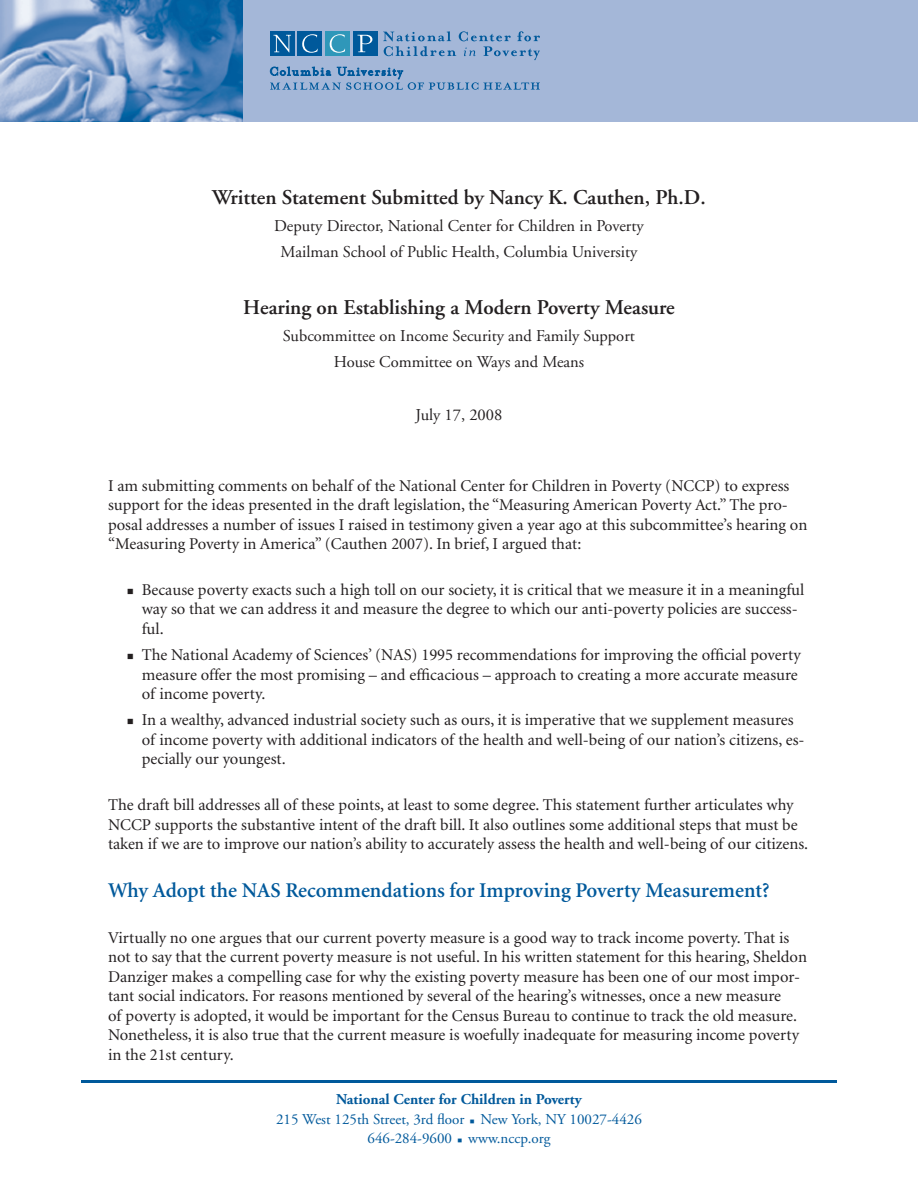
<style>
.page{position:relative;width:918px;height:1188px;background:#fff}
.page>*{position:absolute;margin:0;border:0;box-sizing:border-box;transform-origin:0 0}
.text{font:600 21px "Adobe Garamond";color:#231f20}
.bullet2{font:600 21px "Minion";color:#00599b}
.bullet2-2{font:16.5px/19.5px "Minion";color:#231f20}
.text-2{font:16.5px "Adobe Garamond";color:#231f20}
.t1{font:15px "Adobe Garamond";color:#00599b}
.t2{font:700 15px "Adobe Garamond";color:#00599b}
.s1{font-family:"Universal Newswith Comm Pi";font-size:10.5px}
.s2{font-family:"Universal Newswith Comm Pi";font-size:7.5px}
</style>
<div class="page">
<div style="left:216px;top:0;width:702px;height:122px;background:#a4b7d8"></div>
<svg style="left:383px;top:31px;width:157px;height:29px"></svg>
<div style="left:270px;top:31px;width:25px;height:25px;background:#00599b"></div>
<div style="left:298px;top:31px;width:24px;height:25px;background:#00599b"></div>
<div style="left:325px;top:31px;width:25px;height:25px;background:#2f97b9"></div>
<div style="left:353px;top:31px;width:24px;height:25px;background:#00599b"></div>
<svg style="left:274px;top:35px;width:17px;height:17px"></svg>
<svg style="left:330px;top:34px;width:15px;height:19px"></svg>
<svg style="left:357px;top:35px;width:15px;height:17px"></svg>
<svg style="left:302px;top:34px;width:16px;height:19px"></svg>
<svg style="left:270px;top:67px;width:270px;height:23px"></svg>
<img style="left:0;top:0;width:243px;height:122px">
<hr style="left:81px;top:1080px;width:756px;height:3px;background:#00599b">
<p class="text" style="left:212px;top:186px;width:495px">Written Statement Submitted by Nancy K. Cauthen, Ph.D.</p>
<p class="text-2" style="left:274px;top:217px;width:371px">Deputy Director, National Center for Children in Poverty</p>
<p class="text-2" style="left:281px;top:243px;width:358px">Mailman School of Public Health, Columbia University</p>
<p class="text" style="left:243px;top:296px;width:433px">Hearing on Establishing a Modern Poverty Measure</p>
<p class="text-2" style="left:283px;top:327px;width:354px">Subcommittee on Income Security and Family Support</p>
<p class="text-2" style="left:334px;top:353px;width:252px">House Committee on Ways and Means</p>
<p class="text-2" style="left:416px;top:406px;width:88px">July 17, 2008</p>
<p class="bullet2-2" style="left:108px;top:476px;width:701px">I am submitting comments on behalf of the National Center for Children in Poverty (NCCP) to express support for the ideas presented in the draft legislation, the “Measuring American Poverty Act.” The pro&shy;posal addresses a number of issues I raised in testimony given a year ago at this subcommittee’s hearing on “Measuring Poverty in America” (Cauthen 2007). In brief, I argued that:</p>
<p class="bullet2-2" style="left:142px;top:580px;width:664px;text-indent:-14px"><span class="s1">n</span> Because poverty exacts such a high toll on our society, it is critical that we measure it in a meaningful way so that we can address it and measure the degree to which our anti-poverty policies are success&shy;ful.</p>
<p class="bullet2-2" style="left:142px;top:646px;width:661px;text-indent:-14px"><span class="s1">n</span> The National Academy of Sciences’ (NAS) 1995 recommendations for improving the official poverty measure offer the most promising – and efficacious – approach to creating a more accurate measure of income poverty.</p>
<p class="bullet2-2" style="left:142px;top:711px;width:664px;text-indent:-14px"><span class="s1">n</span> In a wealthy, advanced industrial society such as ours, it is imperative that we supplement measures of income poverty with additional indicators of the health and well-being of our nation’s citizens, es&shy;pecially our youngest.</p>
<p class="bullet2-2" style="left:108px;top:796px;width:702px">The draft bill addresses all of these points, at least to some degree. This statement further articulates why<br>NCCP supports the substantive intent of the draft bill. It also outlines some additional steps that must be taken if we are to improve our nation’s ability to accurately assess the health and well-being of our citizens.</p>
<p class="bullet2" style="left:108px;top:879px;width:663px">Why Adopt the NAS Recommendations for Improving Poverty Measurement?</p>
<p class="bullet2-2" style="left:108px;top:928px;width:701px">Virtually no one argues that our current poverty measure is a good way to track income poverty. That is not to say that the current poverty measure is not useful. In his written statement for this hearing, Sheldon Danziger makes a compelling case for why the existing poverty measure has been one of our most impor&shy;tant social indicators. For reasons mentioned by several of the hearing’s witnesses, once a new measure<br>of poverty is adopted, it would be important for the Census Bureau to continue to track the old measure.<br>Nonetheless, it is also true that the current measure is woefully inadequate for measuring income poverty in the 21st century.</p>
<p class="t2" style="left:336px;top:1092px;width:247px">National Center for Children in Poverty</p>
<p class="t1" style="left:276px;top:1111px;width:367px">215 West 125th Street, 3rd floor <span class="s2">n</span> New York, NY 10027-4426</p>
<p class="t1" style="left:368px;top:1131px;width:184px">646-284-9600 <span class="s2">n</span> www.nccp.org</p>
</div>
